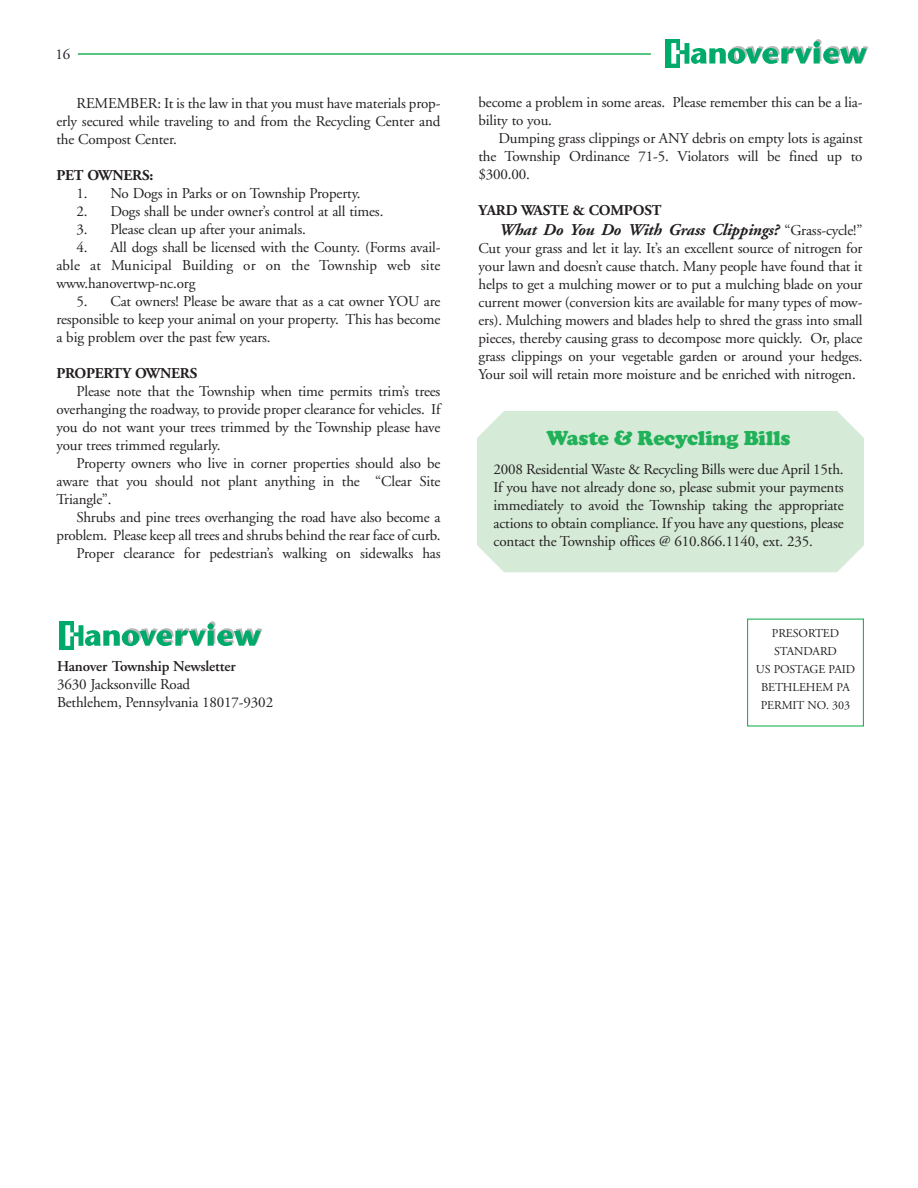
<style>
.page{position:relative;width:918px;height:1188px;background:#fff}
.page>*{position:absolute;margin:0;border:0;box-sizing:border-box;transform-origin:0 0}
.t1{font:21px "Cooper Black MS";letter-spacing:-.01em;color:#21b259}
.t2{font:italic 700 16.5px "Adobe Garamond";letter-spacing:-.01em;color:#231f20}
.t3{font:15px/18px "Adobe Garamond";letter-spacing:-.01em;color:#231f20;text-align:justify}
.t4{font:700 15px "Adobe Garamond";letter-spacing:-.01em;color:#231f20}
.t5{font:600 15px "Adobe Garamond";letter-spacing:-.01em;color:#231f20}
.t6{font:12px/18px "Adobe Garamond";letter-spacing:-.01em;color:#231f20;text-align:center}
.s1{font-weight:400;font-style:normal;font-size:15px}
</style>
<div class="page">
<div style="left:477px;top:411px;width:387px;height:161px;background:#d5ead7"></div>
<hr style="left:78px;top:53px;width:573px;height:2px;background:#21b259">
<div style="left:665px;top:39px;width:15px;height:28px;background:#00aa6a"></div>
<svg style="left:671px;top:39px;width:197px;height:25px"></svg>
<div style="left:59px;top:621px;width:15px;height:29px;background:#00aa6a"></div>
<svg style="left:65px;top:621px;width:197px;height:25px"></svg>
<div style="left:747px;top:619px;width:117px;height:108px;border:1px solid #21b259"></div>
<p class="t3" style="left:56px;top:46px;width:16px">16</p>
<p class="t3" style="left:56px;top:96px;width:386px;text-indent:20px">REMEMBER: It is the law in that you must have materials prop&shy;erly secured while traveling to and from the Recycling Center and the Compost Center.</p>
<p class="t4" style="left:56px;top:170px;width:98px">PET OWNERS:</p>
<p class="t3" style="left:77px;top:186px;width:286px">1. No Dogs in Parks or on Township Property.</p>
<p class="t3" style="left:77px;top:204px;width:308px">2. Dogs shall be under owner’s control at all times.</p>
<p class="t3" style="left:77px;top:222px;width:231px">3. Please clean up after your animals.</p>
<p class="t3" style="left:56px;top:240px;width:386px;text-indent:20px">4. All dogs shall be licensed with the County. (Forms avail&shy;able at Municipal Building or on the Township web site www.hanovertwp-nc.org</p>
<p class="t3" style="left:56px;top:294px;width:386px;text-indent:20px">5. Cat owners! Please be aware that as a cat owner YOU are responsible to keep your animal on your property. This has become a big problem over the past few years.</p>
<p class="t4" style="left:56px;top:368px;width:142px">PROPERTY OWNERS</p>
<p class="t3" style="left:56px;top:384px;width:386px;text-indent:20px">Please note that the Township when time permits trim’s trees overhanging the roadway, to provide proper clearance for vehicles. If you do not want your trees trimmed by the Township please have your trees trimmed regularly.</p>
<p class="t3" style="left:56px;top:456px;width:386px;text-indent:20px">Property owners who live in corner properties should also be aware that you should not plant anything in the “Clear Site Triangle”.</p>
<p class="t3" style="left:56px;top:510px;width:386px;text-align:right">Shrubs and pine trees overhanging the road have also become a problem. Please keep all trees and shrubs behind the rear face of curb.<br>Proper clearance for pedestrian’s walking on sidewalks has</p>
<p class="t5" style="left:57px;top:660px;width:180px">Hanover Township Newsletter</p>
<p class="t3" style="left:57px;top:677px;width:218px">3630 Jacksonville Road<br>Bethlehem, Pennsylvania 18017-9302</p>
<p class="t3" style="left:479px;top:95px;width:386px">become a problem in some areas. Please remember this can be a lia&shy;bility to you.</p>
<p class="t3" style="left:479px;top:131px;width:386px;text-indent:20px">Dumping grass clippings or ANY debris on empty lots is against the Township Ordinance 71-5. Violators will be fined up to $300.00.</p>
<p class="t4" style="left:479px;top:205px;width:185px">YARD WASTE &amp; COMPOST</p>
<p class="t2" style="left:499px;top:223px;width:365px">What Do You Do With Grass Clippings? <span class="s1">“Grass-cycle!”</span></p>
<p class="t3" style="left:479px;top:241px;width:386px">Cut your grass and let it lay. It’s an excellent source of nitrogen for your lawn and doesn’t cause thatch. Many people have found that it helps to get a mulching mower or to put a mulching blade on your current mower (conversion kits are available for many types of mow&shy;ers). Mulching mowers and blades help to shred the grass into small pieces, thereby causing grass to decompose more quickly. Or, place grass clippings on your vegetable garden or around your hedges.<br>Your soil will retain more moisture and be enriched with nitrogen.</p>
<h1 class="t1" style="left:546px;top:426px;width:246px">Waste &amp; Recycling Bills</h1>
<p class="t3" style="left:494px;top:461px;width:352px">2008 Residential Waste &amp; Recycling Bills were due April 15th.<br>If you have not already done so, please submit your payments immediately to avoid the Township taking the appropriate actions to obtain compliance. If you have any questions, please contact the Township offices @ 610.866.1140, ext. 235.</p>
<p class="t6" style="left:756px;top:626px;width:101px">PRESORTED<br>STANDARD<br>US POSTAGE PAID<br>BETHLEHEM PA<br>PERMIT NO. 303</p>
</div>
